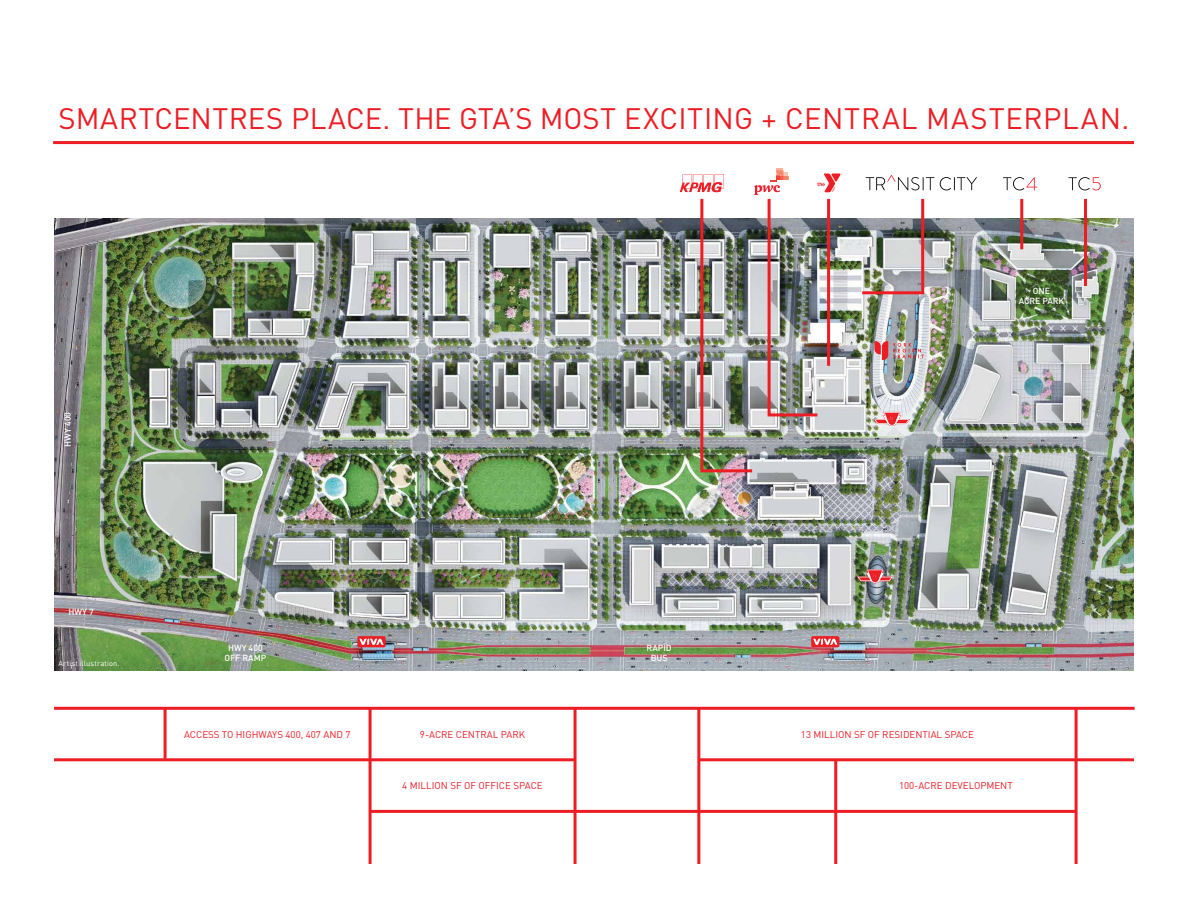
<style>
.page{position:relative;width:1188px;height:918px;background:#fff}
.page>*{position:absolute;margin:0;border:0;box-sizing:border-box;transform-origin:0 0}
.t1{font:29.25px "DIN";letter-spacing:.015em;color:#ed1d24}
.t2{font:9.75px "DIN";color:#ed1d24}
.t3{font:500 8.7px/10.5px "DIN";color:#fff;text-align:center}
.t4{font:7.5px "DIN";letter-spacing:.015em;color:#fff}
</style>
<div class="page">
<hr style="left:54px;top:707px;width:1081px;height:3px;background:#ed1d24">
<hr style="left:54px;top:758px;width:522px;height:3px;background:#ed1d24">
<hr style="left:699px;top:758px;width:435px;height:3px;background:#ed1d24">
<hr style="left:369px;top:707px;width:3px;height:157px;background:#ed1d24">
<hr style="left:164px;top:708px;width:3px;height:51px;background:#ed1d24">
<hr style="left:574px;top:707px;width:3px;height:157px;background:#ed1d24">
<hr style="left:697px;top:707px;width:3px;height:157px;background:#ed1d24">
<hr style="left:834px;top:761px;width:3px;height:103px;background:#ed1d24">
<hr style="left:1075px;top:708px;width:3px;height:156px;background:#ed1d24">
<hr style="left:370px;top:810px;width:706px;height:3px;background:#ed1d24">
<img style="left:54px;top:218px;width:1080px;height:452px">
<svg style="left:857px;top:569px;width:36px;height:14px"></svg>
<svg style="left:874px;top:412px;width:36px;height:14px"></svg>
<svg style="left:811px;top:636px;width:28px;height:11px"></svg>
<svg style="left:813px;top:639px;width:24px;height:6px"></svg>
<div style="left:357px;top:636px;width:29px;height:11px;background:#ed1d24;border-radius:2px"></div>
<svg style="left:359px;top:639px;width:25px;height:6px"></svg>
<svg style="left:866px;top:175px;width:111px;height:15px"></svg>
<hr style="left:1020px;top:199px;width:3px;height:50px;background:#ed1d24">
<hr style="left:1084px;top:199px;width:3px;height:87px;background:#ed1d24">
<img style="left:859px;top:198px;width:67px;height:98px">
<img style="left:680px;top:168px;width:162px;height:306px">
<svg style="left:1003px;top:177px;width:34px;height:13px"></svg>
<svg style="left:1068px;top:177px;width:33px;height:13px"></svg>
<hr style="left:53px;top:141px;width:1081px;height:3px;background:#ed1d24">
<svg style="left:875px;top:341px;width:49px;height:19px"></svg>
<h1 class="t1" style="left:59px;top:100px;width:1072px">SMARTCENTRES PLACE. THE GTA’S MOST EXCITING + CENTRAL MASTERPLAN.</h1>
<p class="t3" style="left:62px;top:447px;width:36px;rotate:-90deg">HWY 400</p>
<p class="t3" style="left:69px;top:606px;width:27px">HWY 7</p>
<p class="t4" style="left:58px;top:658px;width:63px">Artist illustration.</p>
<p class="t3" style="left:224px;top:642px;width:43px">HWY 400<br>OFF RAMP</p>
<p class="t3" style="left:647px;top:642px;width:27px">RAPID<br>BUS</p>
<p class="t2" style="left:184px;top:728px;width:168px">ACCESS TO HIGHWAYS 400, 407 AND 7</p>
<p class="t2" style="left:420px;top:728px;width:107px">9-ACRE CENTRAL PARK</p>
<p class="t2" style="left:402px;top:779px;width:142px">4 MILLION SF OF OFFICE SPACE</p>
<p class="t3" style="left:1019px;top:285px;width:47px">ONE<br>ACRE PARK</p>
<p class="t2" style="left:801px;top:728px;width:175px">13 MILLION SF OF RESIDENTIAL SPACE</p>
<p class="t2" style="left:899px;top:779px;width:115px">100-ACRE DEVELOPMENT</p>
</div>
